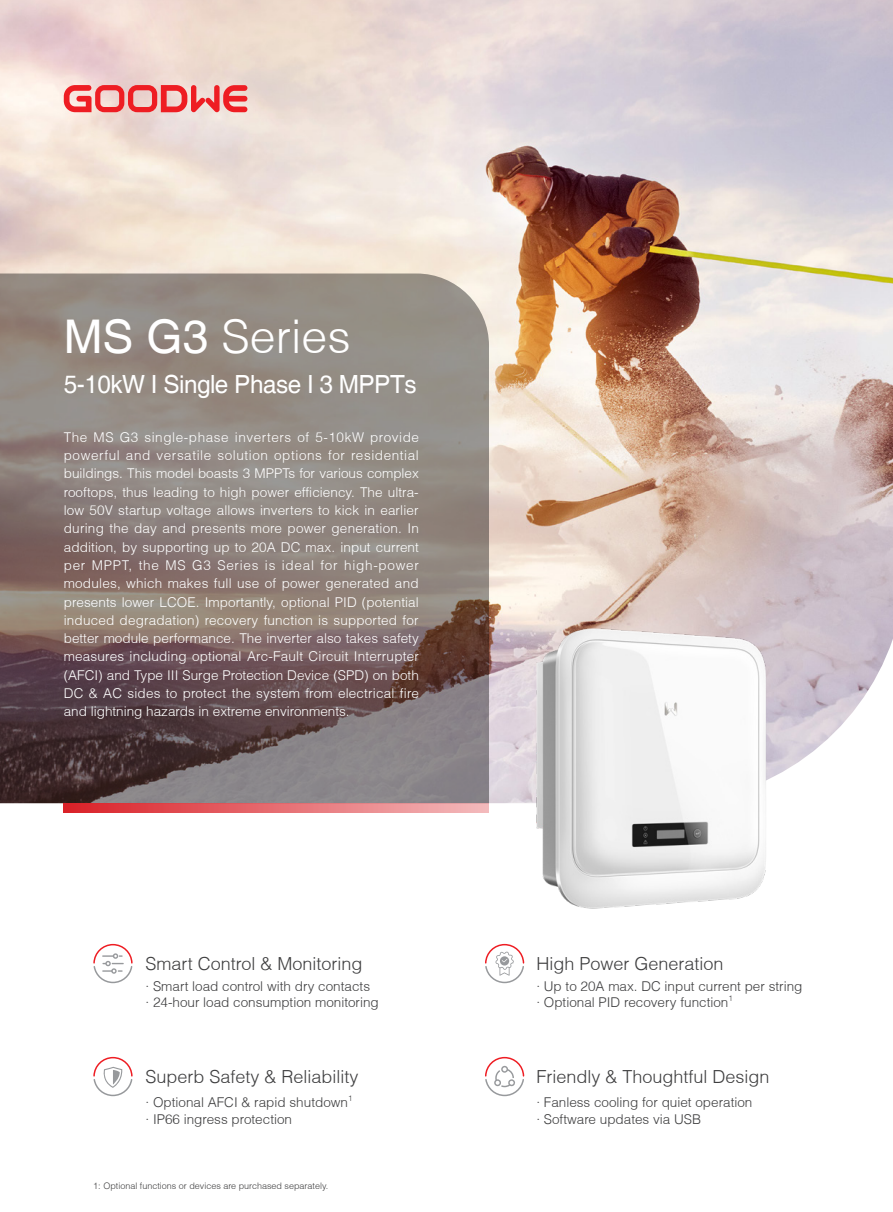
<style>
.page{position:relative;width:893px;height:1212px;background:#fff}
.page>*{position:absolute;margin:0;border:0;box-sizing:border-box;transform-origin:0 0}
.t1{font:300 46.5px "Helvetica";color:#fff}
.t2{font:25.05px "Helvetica";letter-spacing:-.02em;color:#fff}
.t3{font:300 18px "Helvetica";color:#3e3e3f}
.t4{font:300 13.5px/18.3px "Helvetica";color:#fff;text-align:justify}
.t5{font:300 13.5px "Helvetica";color:#3e3e3f}
.t6{font:300 9px "Helvetica";color:#3e3e3f}
.t7{font:300 7.8px "Helvetica";color:#3e3e3f}
.s1{font-weight:400}
</style>
<div class="page">
<img style="left:0;top:0;width:893px;height:803px">
<svg style="left:0;top:273px;width:489px;height:530px"></svg>
<svg style="left:64px;top:803px;width:425px;height:9px"></svg>
<svg style="left:93px;top:943px;width:40px;height:41px"></svg>
<svg style="left:93px;top:1056px;width:40px;height:41px"></svg>
<svg style="left:485px;top:943px;width:40px;height:41px"></svg>
<svg style="left:485px;top:1056px;width:40px;height:41px"></svg>
<img style="left:529px;top:617px;width:248px;height:292px">
<svg style="left:64px;top:85px;width:183px;height:27px"></svg>
<p class="t1" style="left:64px;top:307px;width:288px"><span class="s1">MS G3</span> Series</p>
<p class="t2" style="left:64px;top:369px;width:354px">5-10kW I Single Phase I 3 MPPTs</p>
<p class="t4" style="left:64px;top:428px;width:357px">The MS G3 single-phase inverters of 5-10kW provide powerful and versatile solution options for residential buildings. This model boasts 3 MPPTs for various complex rooftops, thus leading to high power efficiency. The ultra&shy;low 50V startup voltage allows inverters to kick in earlier during the day and presents more power generation. In addition, by supporting up to 20A DC max. input current per MPPT, the MS G3 Series is ideal for high-power modules, which makes full use of power generated and presents lower LCOE. Importantly, optional PID (potential induced degradation) recovery function is supported for better module performance. The inverter also takes safety measures including optional Arc-Fault Circuit Interrupter (AFCI) and Type III Surge Protection Device (SPD) on both DC &amp; AC sides to protect the system from electrical fire and lightning hazards in extreme environments.</p>
<p class="t3" style="left:146px;top:952px;width:219px">Smart Control &amp; Monitoring</p>
<p class="t5" style="left:146px;top:978px;width:226px">· Smart load control with dry contacts</p>
<p class="t5" style="left:146px;top:994px;width:235px">· 24-hour load consumption monitoring</p>
<p class="t3" style="left:146px;top:1065px;width:215px">Superb Safety &amp; Reliability</p>
<p class="t5" style="left:146px;top:1094px;width:204px">· Optional AFCI &amp; rapid shutdown</p>
<p class="t7" style="left:348px;top:1093px;width:6px">1</p>
<p class="t5" style="left:146px;top:1110px;width:148px">· IP66 ingress protection</p>
<p class="t6" style="left:93px;top:1180px;width:236px">1: Optional functions or devices are purchased separately.</p>
<p class="t3" style="left:536px;top:952px;width:189px">High Power Generation</p>
<p class="t5" style="left:536px;top:978px;width:268px">· Up to 20A max. DC input current per string</p>
<p class="t5" style="left:536px;top:994px;width:194px">· Optional PID recovery function</p>
<p class="t7" style="left:728px;top:993px;width:6px">1</p>
<p class="t3" style="left:536px;top:1065px;width:235px">Friendly &amp; Thoughtful Design</p>
<p class="t5" style="left:536px;top:1094px;width:218px">· Fanless cooling for quiet operation</p>
<p class="t5" style="left:536px;top:1110px;width:166px">· Software updates via USB</p>
</div>
